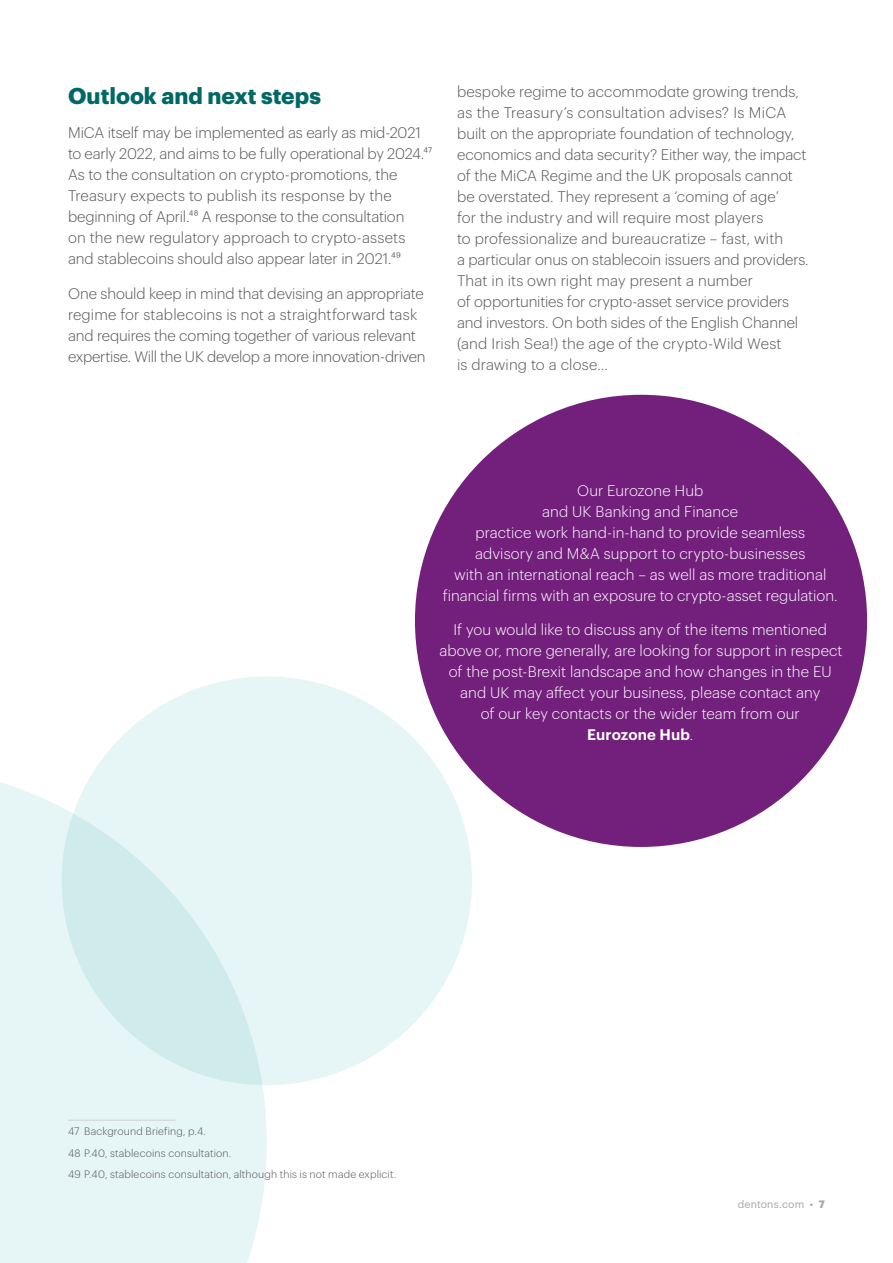
<style>
.page{position:relative;width:893px;height:1263px;background:#fff}
.page>*{position:absolute;margin:0;border:0;box-sizing:border-box;transform-origin:0 0}
.Subhead_Lev2_Bold_Co{font:700 22.5px "Dentons Sans";color:#006865}
.BodyCopy1{font:300 15px/21px "Dentons Sans";letter-spacing:-.005em;color:#555454}
.BodyCopy1-2{font:300 15px/21px "Dentons Sans";letter-spacing:.005em;color:#fff;text-align:center}
.Footnote{font:300 10.5px "Dentons Sans";letter-spacing:.015em;color:#555454}
.t1{font:10.5px "Dentons Sans";letter-spacing:.015em;color:#a4a5a6}
.s1{font-weight:600}
.s2{font-weight:700}
</style>
<div class="page">
<div style="left:0;top:771px;width:267px;height:492px;background:#e6f5f5"></div>
<svg style="left:62px;top:676px;width:410px;height:409px;background:#e1f2f3"></svg>
<hr style="left:68px;top:1120px;width:108px;height:1px;background:#d0d0d0">
<div style="left:415px;top:395px;width:452px;height:452px;background:#73207d;border-radius:50%"></div>
<p class="Subhead_Lev2_Bold_Co" style="left:68px;top:78px;width:254px">Outlook and next steps</p>
<p class="BodyCopy1" style="left:68px;top:121px;width:366px">MiCA itself may be implemented as early as mid-2021 to early 2022, and aims to be fully operational by 2024.47<br>As to the consultation on crypto-promotions, the Treasury expects to publish its response by the beginning of April.48 A response to the consultation<br>on the new regulatory approach to crypto-assets and stablecoins should also appear later in 2021.49</p>
<p class="BodyCopy1" style="left:68px;top:282px;width:359px">One should keep in mind that devising an appropriate regime for stablecoins is not a straightforward task and requires the coming together of various relevant expertise. Will the UK develop a more innovation-driven</p>
<p class="BodyCopy1" style="left:457px;top:80px;width:353px">bespoke regime to accommodate growing trends, as the Treasury’s consultation advises? Is MiCA built on the appropriate foundation of technology, economics and data security? Either way, the impact of the MiCA Regime and the UK proposals cannot be overstated. They represent a ‘coming of age’<br>for the industry and will require most players<br>to professionalize and bureaucratize – fast, with<br>a particular onus on stablecoin issuers and providers.<br>That in its own right may present a number<br>of opportunities for crypto-asset service providers and investors. On both sides of the English Channel (and Irish Sea!) the age of the crypto-Wild West<br>is drawing to a close…</p>
<p class="BodyCopy1-2" style="left:443px;top:479px;width:396px">Our Eurozone Hub<br>and UK Banking and Finance<br>practice work hand-in-hand to provide seamless<br>advisory and M&amp;A support to crypto-businesses<br>with an international reach – as well as more traditional financial firms with an exposure to crypto-asset regulation.</p>
<p class="BodyCopy1-2" style="left:439px;top:618px;width:405px">If you would like to discuss any of the items mentioned above or, more generally, are looking for support in respect of the post-Brexit landscape and how changes in the EU and UK may affect your business, please contact any<br>of our key contacts or the wider team from our<br><span class="s1">Eurozone Hub</span>.</p>
<p class="Footnote" style="left:68px;top:1124px;width:139px">47 Background Briefing, p.4.</p>
<p class="Footnote" style="left:68px;top:1145px;width:165px">48 P.40, stablecoins consultation.</p>
<p class="Footnote" style="left:68px;top:1166px;width:330px">49 P.40, stablecoins consultation, although this is not made explicit.</p>
<p class="t1" style="left:738px;top:1196px;width:89px">dentons.com • <span class="s2">7</span></p>
</div>
